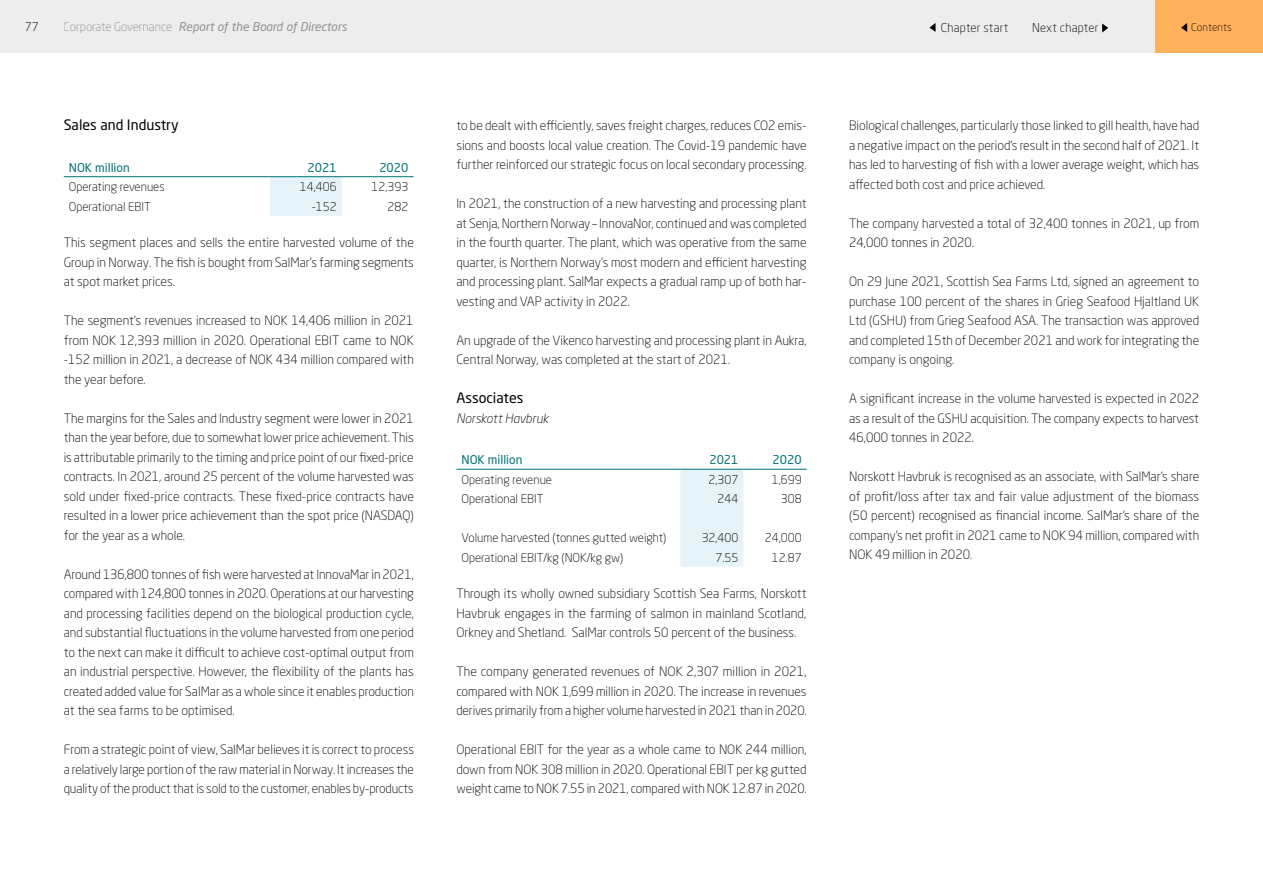
<style>
.page{position:relative;width:1263px;height:893px;background:#fff}
.page>*{position:absolute;margin:0;border:0;box-sizing:border-box;transform-origin:0 0}
.t1{font:14.25px "Neo Sans Pro";color:#000}
.t2{font:300 12.75px/19.5px "Neo Sans Pro";color:#000;text-align:justify}
.t3{font:italic 300 12.75px "Neo Sans Pro";color:#000}
.t4{font:300 12px "Neo Sans Pro";color:#000}
.t5{font:12px "Neo Sans Pro";color:#007179}
.t6{font:italic 12px "Neo Sans Pro";color:#9d9d9c}
.t7{font:300 12px "Neo Sans Pro";letter-spacing:.02em;color:#000}
.t8{font:italic 300 12px "Neo Sans Pro";color:#9d9d9c}
.t9{font:300 12px "Neo Sans Pro";color:#9d9d9c}
.t10{font:300 10.5px "Neo Sans Pro";color:#000}
</style>
<div class="page">
<div style="left:0;top:0;width:1178px;height:53px;background:#ededed"></div>
<div style="left:1155px;top:0;width:108px;height:53px;background:#ffb15b"></div>
<svg style="left:1181px;top:23px;width:6px;height:9px"></svg>
<svg style="left:929px;top:23px;width:6px;height:9px"></svg>
<svg style="left:1102px;top:24px;width:6px;height:9px"></svg>
<div style="left:270px;top:177px;width:72px;height:39px;background:#e6f4f9"></div>
<hr style="left:64px;top:176px;width:206px;height:1px;background:#007179">
<hr style="left:270px;top:176px;width:72px;height:1px;background:#007179">
<hr style="left:342px;top:176px;width:71px;height:1px;background:#007179">
<div style="left:680px;top:470px;width:63px;height:97px;background:#e6f4f9"></div>
<hr style="left:456px;top:469px;width:224px;height:1px;background:#007179">
<hr style="left:680px;top:469px;width:64px;height:1px;background:#007179">
<hr style="left:744px;top:469px;width:63px;height:1px;background:#007179">
<p class="t4" style="left:25px;top:20px;width:15px">77</p>
<p class="t6" style="left:179px;top:19px;width:170px">Report of the Board of Directors</p>
<p class="t7" style="left:941px;top:20px;width:69px">Chapter start</p>
<p class="t7" style="left:1032px;top:20px;width:68px">Next chapter</p>
<p class="t10" style="left:1191px;top:21px;width:42px">Contents</p>
<p class="t9" style="left:64px;top:20px;width:110px">Corporate Governance</p>
<p class="t8" style="left:208px;top:20px;width:129px">t of the Board of Directors</p>
<p class="t1" style="left:64px;top:116px;width:116px">Sales and Industry</p>
<p class="t5" style="left:69px;top:160px;width:62px">NOK million</p>
<p class="t5" style="left:308px;top:160px;width:31px">2021</p>
<p class="t5" style="left:379px;top:160px;width:31px">2020</p>
<p class="t4" style="left:69px;top:180px;width:97px">Operating revenues</p>
<p class="t4" style="left:300px;top:180px;width:38px">14,406</p>
<p class="t4" style="left:372px;top:180px;width:38px">12,393</p>
<p class="t4" style="left:69px;top:199px;width:84px">Operational EBIT</p>
<p class="t4" style="left:312px;top:199px;width:27px">-152</p>
<p class="t4" style="left:388px;top:199px;width:22px">282</p>
<p class="t2" style="left:64px;top:233px;width:352px">This segment places and sells the entire harvested volume of the Group in Norway. The fish is bought from SalMar’s farming segments at spot market prices.</p>
<p class="t2" style="left:64px;top:311px;width:352px">The segment’s revenues increased to NOK 14,406 million in 2021 from NOK 12,393 million in 2020. Operational EBIT came to NOK -152 million in 2021, a decrease of NOK 434 million compared with the year before.</p>
<p class="t2" style="left:64px;top:408px;width:352px">The margins for the Sales and Industry segment were lower in 2021 than the year before, due to somewhat lower price achievement. This is attributable primarily to the timing and price point of our fixed-price contracts. In 2021, around 25 percent of the volume harvested was sold under fixed-price contracts. These fixed-price contracts have resulted in a lower price achievement than the spot price (NASDAQ) for the year as a whole.</p>
<p class="t2" style="left:64px;top:564px;width:352px">Around 136,800 tonnes of fish were harvested at InnovaMar in 2021, compared with 124,800 tonnes in 2020. Operations at our harvesting and processing facilities depend on the biological production cycle, and substantial fluctuations in the volume harvested from one period to the next can make it difficult to achieve cost-optimal output from an industrial perspective. However, the flexibility of the plants has created added value for SalMar as a whole since it enables production at the sea farms to be optimised.</p>
<p class="t2" style="left:64px;top:740px;width:352px">From a strategic point of view, SalMar believes it is correct to process a relatively large portion of the raw material in Norway. It increases the quality of the product that is sold to the customer, enables by-products</p>
<p class="t2" style="left:456px;top:116px;width:352px">to be dealt with efficiently, saves freight charges, reduces CO2 emis&shy;sions and boosts local value creation. The Covid-19 pandemic have further reinforced our strategic focus on local secondary processing.</p>
<p class="t2" style="left:456px;top:194px;width:352px">In 2021, the construction of a new harvesting and processing plant at Senja, Northern Norway – InnovaNor, continued and was completed in the fourth quarter. The plant, which was operative from the same quarter, is Northern Norway’s most modern and efficient harvesting and processing plant. SalMar expects a gradual ramp up of both har&shy;vesting and VAP activity in 2022.</p>
<p class="t2" style="left:456px;top:330px;width:352px">An upgrade of the Vikenco harvesting and processing plant in Aukra,<br>Central Norway, was completed at the start of 2021.</p>
<p class="t1" style="left:456px;top:389px;width:68px">Associates</p>
<p class="t3" style="left:456px;top:410px;width:93px">Norskott Havbruk</p>
<p class="t5" style="left:461px;top:452px;width:62px">NOK million</p>
<p class="t5" style="left:709px;top:452px;width:31px">2021</p>
<p class="t5" style="left:773px;top:452px;width:31px">2020</p>
<p class="t4" style="left:461px;top:472px;width:92px">Operating revenue</p>
<p class="t4" style="left:709px;top:472px;width:31px">2,307</p>
<p class="t4" style="left:772px;top:472px;width:31px">1,699</p>
<p class="t4" style="left:461px;top:492px;width:84px">Operational EBIT</p>
<p class="t4" style="left:718px;top:492px;width:22px">244</p>
<p class="t4" style="left:781px;top:492px;width:22px">308</p>
<p class="t4" style="left:461px;top:531px;width:206px">Volume harvested (tonnes gutted weight)</p>
<p class="t4" style="left:702px;top:531px;width:38px">32,400</p>
<p class="t4" style="left:765px;top:531px;width:38px">24,000</p>
<p class="t4" style="left:461px;top:550px;width:163px">Operational EBIT/kg (NOK/kg gw)</p>
<p class="t4" style="left:716px;top:550px;width:24px">7.55</p>
<p class="t4" style="left:772px;top:550px;width:31px">12.87</p>
<p class="t2" style="left:456px;top:584px;width:352px">Through its wholly owned subsidiary Scottish Sea Farms, Norskott Havbruk engages in the farming of salmon in mainland Scotland, Orkney and Shetland. SalMar controls 50 percent of the business.</p>
<p class="t2" style="left:456px;top:662px;width:352px">The company generated revenues of NOK 2,307 million in 2021, compared with NOK 1,699 million in 2020. The increase in revenues derives primarily from a higher volume harvested in 2021 than in 2020.</p>
<p class="t2" style="left:456px;top:740px;width:352px">Operational EBIT for the year as a whole came to NOK 244 million, down from NOK 308 million in 2020. Operational EBIT per kg gutted weight came to NOK 7.55 in 2021, compared with NOK 12.87 in 2020.</p>
<p class="t2" style="left:849px;top:116px;width:352px">Biological challenges, particularly those linked to gill health, have had a negative impact on the period’s result in the second half of 2021. It has led to harvesting of fish with a lower average weight, which has affected both cost and price achieved.</p>
<p class="t2" style="left:849px;top:213px;width:352px">The company harvested a total of 32,400 tonnes in 2021, up from<br>24,000 tonnes in 2020.</p>
<p class="t2" style="left:849px;top:272px;width:352px">On 29 June 2021, Scottish Sea Farms Ltd, signed an agreement to purchase 100 percent of the shares in Grieg Seafood Hjaltland UK Ltd (GSHU) from Grieg Seafood ASA. The transaction was approved and completed 15th of December 2021 and work for integrating the company is ongoing.</p>
<p class="t2" style="left:849px;top:389px;width:352px">A significant increase in the volume harvested is expected in 2022 as a result of the GSHU acquisition. The company expects to harvest 46,000 tonnes in 2022.</p>
<p class="t2" style="left:849px;top:467px;width:352px">Norskott Havbruk is recognised as an associate, with SalMar’s share of profit/loss after tax and fair value adjustment of the biomass (50 percent) recognised as financial income. SalMar’s share of the company’s net profit in 2021 came to NOK 94 million, compared with NOK 49 million in 2020.</p>
</div>
